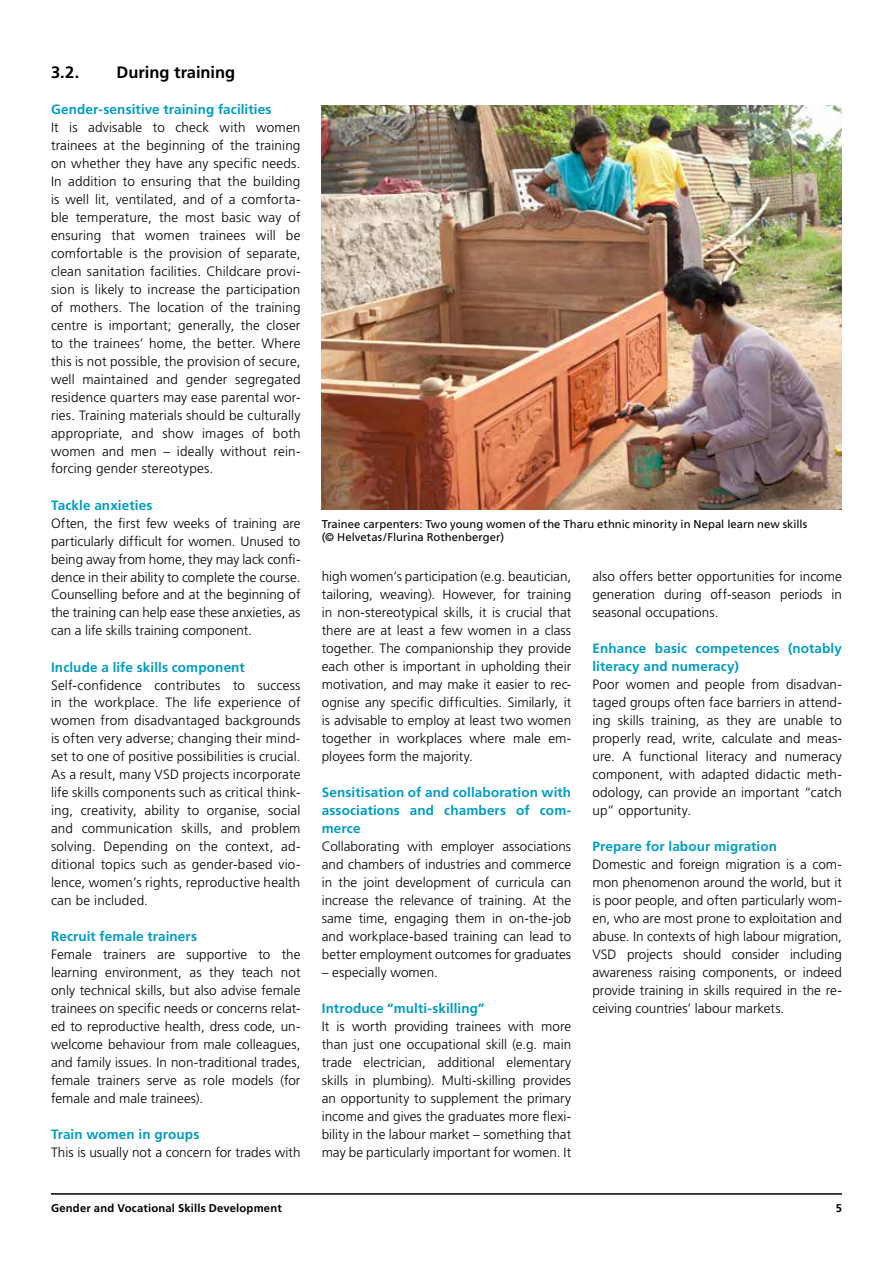
<style>
.page{position:relative;width:893px;height:1263px;background:#fff}
.page>*{position:absolute;margin:0;border:0;box-sizing:border-box;transform-origin:0 0}
.t1{font:700 16.5px "Frutiger LT Pro";letter-spacing:-.005em;color:#000}
.t2{font:300 13.5px/18px "Frutiger LT Pro";letter-spacing:.005em;color:#000;text-align:justify}
.t3{font:700 13.5px/18px "Frutiger LT Pro";letter-spacing:.01em;color:#009dc5;text-align:justify}
.t4{font:11.25px/13.5px "Frutiger LT Pro";letter-spacing:.005em;color:#000}
.t5{font:700 11.25px "Frutiger LT Pro";letter-spacing:.015em;color:#000}
</style>
<div class="page">
<hr style="left:51px;top:1193px;width:791px;height:2px;background:#000">
<img style="left:322px;top:105px;width:520px;height:405px">
<p class="t1" style="left:51px;top:62px;width:30px">3.2.</p>
<p class="t1" style="left:116px;top:62px;width:120px">During training</p>
<p class="t3" style="left:51px;top:100px;width:222px">Gender-sensitive training facilities</p>
<p class="t2" style="left:51px;top:118px;width:251px">It is advisable to check with women trainees at the beginning of the training on whether they have any specific needs.<br>In addition to ensuring that the building is well lit, ventilated, and of a comforta&shy;ble temperature, the most basic way of ensuring that women trainees will be comfortable is the provision of separate, clean sanitation facilities. Childcare provi&shy;sion is likely to increase the participation of mothers. The location of the training centre is important; generally, the closer to the trainees’ home, the better. Where this is not possible, the provision of secure, well maintained and gender segregated residence quarters may ease parental wor&shy;ries. Training materials should be culturally appropriate, and show images of both women and men – ideally without rein&shy;forcing gender stereotypes.</p>
<p class="t3" style="left:51px;top:496px;width:103px">Tackle anxieties</p>
<p class="t2" style="left:51px;top:514px;width:251px">Often, the first few weeks of training are particularly difficult for women. Unused to being away from home, they may lack confi&shy;dence in their ability to complete the course.<br>Counselling before and at the beginning of the training can help ease these anxieties, as can a life skills training component.</p>
<p class="t3" style="left:51px;top:658px;width:195px">Include a life skills component</p>
<p class="t2" style="left:51px;top:676px;width:251px">Self-confidence contributes to success in the workplace. The life experience of women from disadvantaged backgrounds is often very adverse; changing their mind&shy;set to one of positive possibilities is crucial.<br>As a result, many VSD projects incorporate life skills components such as critical think&shy;ing, creativity, ability to organise, social and communication skills, and problem solving. Depending on the context, ad&shy;ditional topics such as gender-based vio&shy;lence, women’s rights, reproductive health can be included.</p>
<p class="t3" style="left:51px;top:928px;width:148px">Recruit female trainers</p>
<p class="t2" style="left:51px;top:946px;width:251px">Female trainers are supportive to the learning environment, as they teach not only technical skills, but also advise female trainees on specific needs or concerns relat&shy;ed to reproductive health, dress code, un&shy;welcome behaviour from male colleagues, and family issues. In non-traditional trades, female trainers serve as role models (for female and male trainees).</p>
<p class="t3" style="left:51px;top:1126px;width:150px">Train women in groups</p>
<p class="t2" style="left:51px;top:1144px;width:251px">This is usually not a concern for trades with</p>
<p class="t4" style="left:322px;top:517px;width:487px">Trainee carpenters: Two young women of the Tharu ethnic minority in Nepal learn new skills (© Helvetas/Flurina Rothenberger)</p>
<p class="t2" style="left:322px;top:568px;width:251px">high women’s participation (e.g. beautician, tailoring, weaving). However, for training in non-stereotypical skills, it is crucial that there are at least a few women in a class together. The companionship they provide each other is important in upholding their motivation, and may make it easier to rec&shy;ognise any specific difficulties. Similarly, it is advisable to employ at least two women together in workplaces where male em&shy;ployees form the majority.</p>
<p class="t3" style="left:322px;top:784px;width:251px">Sensitisation of and collaboration with associations and chambers of com&shy;merce</p>
<p class="t2" style="left:322px;top:838px;width:251px">Collaborating with employer associations and chambers of industries and commerce in the joint development of curricula can increase the relevance of training. At the same time, engaging them in on-the-job and workplace-based training can lead to better employment outcomes for graduates</p>
<p class="t2" style="left:322px;top:964px;width:118px">– especially women.</p>
<p class="t3" style="left:322px;top:1000px;width:165px">Introduce “multi-skilling”</p>
<p class="t2" style="left:322px;top:1018px;width:251px">It is worth providing trainees with more than just one occupational skill (e.g. main trade electrician, additional elementary skills in plumbing). Multi-skilling provides an opportunity to supplement the primary income and gives the graduates more flexi&shy;bility in the labour market – something that may be particularly important for women. It</p>
<p class="t2" style="left:592px;top:568px;width:251px">also offers better opportunities for income generation during off-season periods in seasonal occupations.</p>
<p class="t3" style="left:592px;top:640px;width:251px">Enhance basic competences (notably literacy and numeracy)</p>
<p class="t2" style="left:592px;top:676px;width:251px">Poor women and people from disadvan&shy;taged groups often face barriers in attend&shy;ing skills training, as they are unable to properly read, write, calculate and meas&shy;ure. A functional literacy and numeracy component, with adapted didactic meth&shy;odology, can provide an important “catch up” opportunity.</p>
<p class="t3" style="left:592px;top:838px;width:186px">Prepare for labour migration</p>
<p class="t2" style="left:592px;top:856px;width:251px">Domestic and foreign migration is a com&shy;mon phenomenon around the world, but it is poor people, and often particularly wom&shy;en, who are most prone to exploitation and abuse. In contexts of high labour migration, VSD projects should consider including awareness raising components, or indeed provide training in skills required in the re&shy;ceiving countries’ labour markets.</p>
<p class="t5" style="left:51px;top:1201px;width:232px">Gender and Vocational Skills Development</p>
<p class="t5" style="left:836px;top:1201px;width:8px">5</p>
</div>
